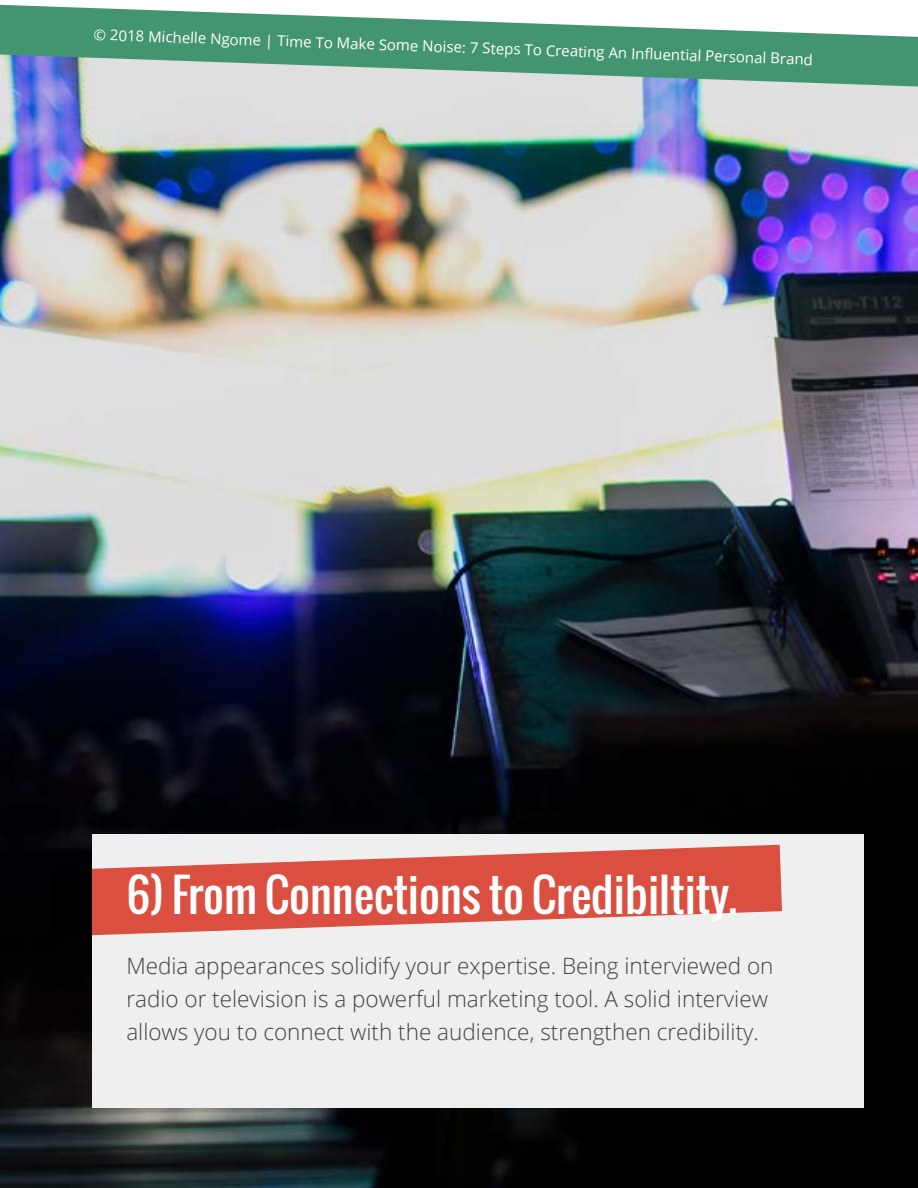
<style>
.page{position:relative;width:918px;height:1188px;background:#fff}
.page>*{position:absolute;margin:0;border:0;box-sizing:border-box;transform-origin:0 0}
.t1{font:45px "Oswald";color:#fff}
.t2{font:300 22.5px/33px "Open Sans";color:#414042}
.t3{font:15px "Open Sans";color:#fff}
</style>
<div class="page">
<img style="left:0;top:87px;width:918px;height:1101px">
<div style="left:93px;top:834px;width:771px;height:273px;background:#efeff0"></div>
<svg style="left:53px;top:845px;width:729px;height:92px;fill:#db4f40"></svg>
<svg style="left:0;top:5px;width:918px;height:82px;fill:#43956f"></svg>
<p class="t3" style="left:94px;top:24px;width:721px;rotate:2deg">© 2018 Michelle Ngome | Time To Make Some Noise: 7 Steps To Creating An Infl uential Personal Brand</p>
<h1 class="t1" style="left:126px;top:860px;width:612px">6) From Connections to Credibiltity.</h1>
<p class="t2" style="left:126px;top:948px;width:649px">Media appearances solidify your expertise. Being interviewed on radio or television is a powerful marketing tool. A solid interview allows you to connect with the audience, strengthen credibility.</p>
</div>
